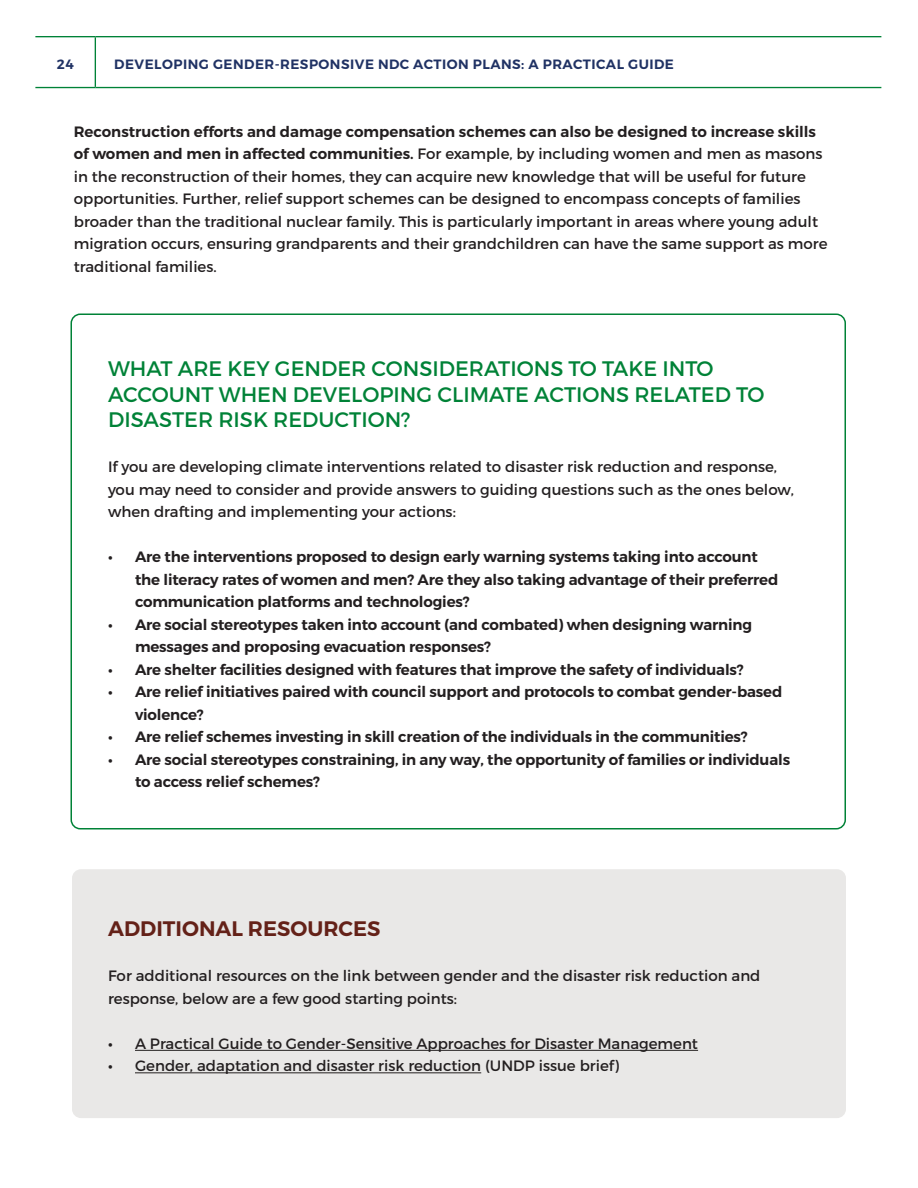
<style>
.page{position:relative;width:918px;height:1188px;background:#fff}
.page>*{position:absolute;margin:0;border:0;box-sizing:border-box;transform-origin:0 0}
.t1{font:21px/25.5px "Montserrat";color:#008237}
.t2{font:600 21px "Montserrat";color:#642118}
.List_Paragraph{font:15px/22.5px "Montserrat";color:#231f20}
.List_Paragraph-2{font:600 15px/22.5px "Montserrat";letter-spacing:-.01em;color:#231f20}
.t3{font:600 13.5px "Montserrat";letter-spacing:.035em;color:#203264}
.s1{font-weight:600}
</style>
<div class="page">
<hr style="left:35px;top:36px;width:60px;height:1px;background:#008237">
<hr style="left:95px;top:36px;width:786px;height:1px;background:#008237">
<hr style="left:95px;top:37px;width:1px;height:50px;background:#008237">
<hr style="left:35px;top:87px;width:60px;height:1px;background:#008237">
<hr style="left:95px;top:87px;width:786px;height:1px;background:#008237">
<div style="left:72px;top:869px;width:774px;height:249px;background:#e9e8e7;border-radius:9px"></div>
<hr style="left:135px;top:1050px;width:563px;height:1px;background:#231f20">
<hr style="left:135px;top:1072px;width:346px;height:1px;background:#231f20">
<p class="t3" style="left:57px;top:55px;width:18px">24</p>
<p class="t3" style="left:114px;top:55px;width:561px">DEVELOPING GENDER-RESPONSIVE NDC ACTION PLANS: A PRACTICAL GUIDE</p>
<p class="List_Paragraph" style="left:74px;top:120px;width:755px"><span class="s1">Reconstruction efforts and damage compensation schemes can also be designed to increase skills of women and men in affected communities.</span> For example, by including women and men as masons in the reconstruction of their homes, they can acquire new knowledge that will be useful for future opportunities. Further, relief support schemes can be designed to encompass concepts of families broader than the traditional nuclear family. This is particularly important in areas where young adult migration occurs, ensuring grandparents and their grandchildren can have the same support as more traditional families.</p>
<p class="t1" style="left:108px;top:356px;width:658px">WHAT ARE KEY GENDER CONSIDERATIONS TO TAKE INTO<br>ACCOUNT WHEN DEVELOPING CLIMATE ACTIONS RELATED TO<br>DISASTER RISK REDUCTION?</p>
<p class="List_Paragraph" style="left:108px;top:456px;width:688px">If you are developing climate interventions related to disaster risk reduction and response, you may need to consider and provide answers to guiding questions such as the ones below, when drafting and implementing your actions:</p>
<p class="List_Paragraph-2" style="left:135px;top:546px;width:645px;text-indent:-27px">• Are the interventions proposed to design early warning systems taking into account the literacy rates of women and men? Are they also taking advantage of their preferred communication platforms and technologies?</p>
<p class="List_Paragraph-2" style="left:135px;top:613px;width:619px;text-indent:-27px">• Are social stereotypes taken into account (and combated) when designing warning messages and proposing evacuation responses?</p>
<p class="List_Paragraph-2" style="left:108px;top:658px;width:637px">• Are shelter facilities designed with features that improve the safety of individuals?</p>
<p class="List_Paragraph-2" style="left:135px;top:681px;width:649px;text-indent:-27px">• Are relief initiatives paired with council support and protocols to combat gender-based violence?</p>
<p class="List_Paragraph-2" style="left:108px;top:726px;width:641px">• Are relief schemes investing in skill creation of the individuals in the communities?</p>
<p class="List_Paragraph-2" style="left:135px;top:748px;width:657px;text-indent:-27px">• Are social stereotypes constraining, in any way, the opportunity of families or individuals to access relief schemes?</p>
<p class="t2" style="left:108px;top:916px;width:274px">ADDITIONAL RESOURCES</p>
<p class="List_Paragraph" style="left:108px;top:965px;width:654px">For additional resources on the link between gender and the disaster risk reduction and response, below are a few good starting points:</p>
<p class="List_Paragraph" style="left:108px;top:1032px;width:592px"><span class="s1">•</span> A Practical Guide to Gender-Sensitive Approaches for Disaster Management</p>
<p class="List_Paragraph" style="left:108px;top:1055px;width:513px"><span class="s1">•</span> Gender, adaptation and disaster risk reduction (UNDP issue brief)</p>
</div>
